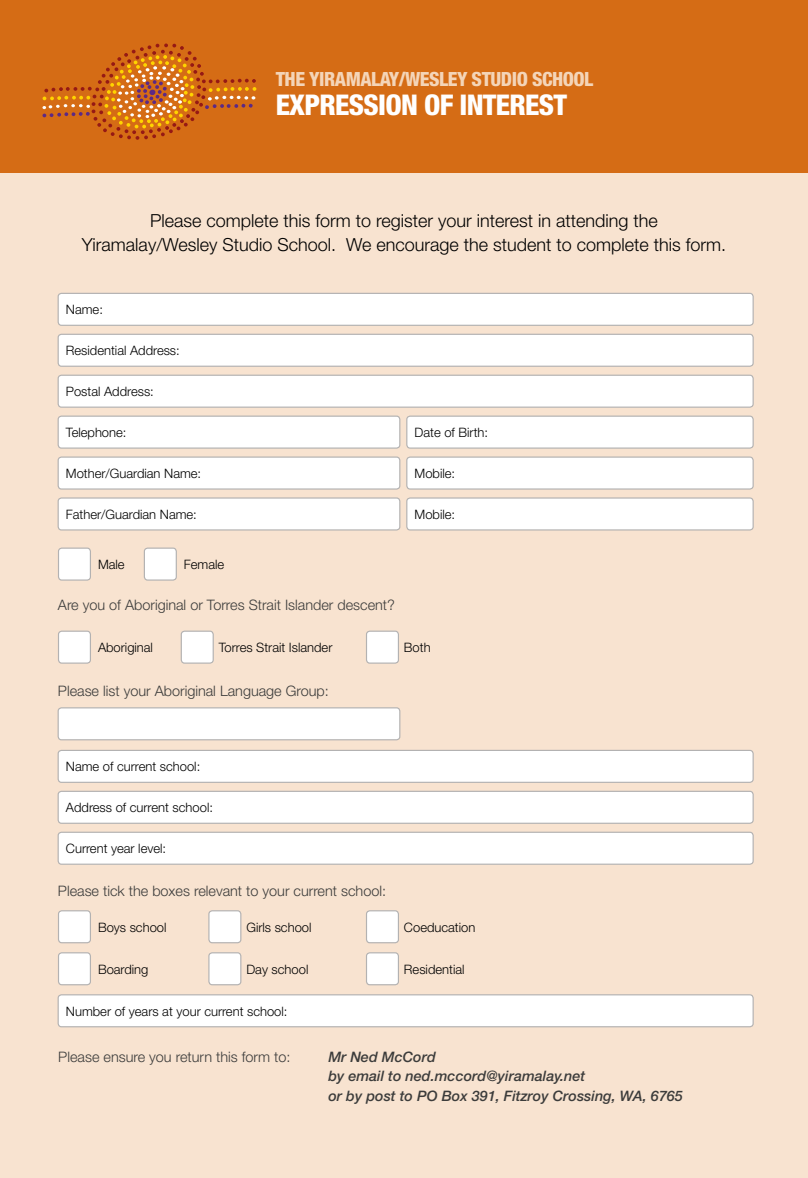
<style>
.page{position:relative;width:808px;height:1178px;background:#f8e3d0}
.page>*{position:absolute;margin:0;border:0;box-sizing:border-box;transform-origin:0 0}
.YM_Page_Heading_Larg{font:800 condensed 28.5px "Helvetica Neue LT Std";letter-spacing:-.025em;color:#fff}
.YM_Page_Heading_Larg-2{font:800 condensed 19.5px "Helvetica Neue LT Std";letter-spacing:-.025em;color:#f4d5b8}
.t1{font:300 18px/23.9px "Helvetica Neue LT Std";color:#000;text-align:center}
.YM_Body_Copy{font:300 14.4px "Helvetica Neue LT Std";color:#3c3c3b}
.YM_Body_Copy-2{font:italic 500 14.4px "Helvetica Neue LT Std";color:#3c3c3b}
.t2{font:300 12.9px "Helvetica Neue LT Std";color:#000}
</style>
<div class="page">
<div style="left:0;top:0;width:808px;height:172px;background:#d56c15"></div>
<svg style="left:42px;top:44px;width:214px;height:96px"></svg>
<div style="left:58px;top:293px;width:695px;height:32px;background:#fff;border-radius:3px"></div>
<div style="left:58px;top:293px;width:696px;height:33px;border:1px solid #b3b2b2;border-radius:3px"></div>
<div style="left:58px;top:334px;width:695px;height:32px;background:#fff;border-radius:3px"></div>
<div style="left:58px;top:334px;width:696px;height:33px;border:1px solid #b3b2b2;border-radius:3px"></div>
<div style="left:58px;top:750px;width:695px;height:32px;background:#fff;border-radius:3px"></div>
<div style="left:58px;top:750px;width:696px;height:33px;border:1px solid #b3b2b2;border-radius:3px"></div>
<div style="left:58px;top:995px;width:695px;height:32px;background:#fff;border-radius:3px"></div>
<div style="left:58px;top:994px;width:696px;height:33px;border:1px solid #b3b2b2;border-radius:3px"></div>
<div style="left:58px;top:375px;width:695px;height:32px;background:#fff;border-radius:3px"></div>
<div style="left:58px;top:375px;width:696px;height:33px;border:1px solid #b3b2b2;border-radius:3px"></div>
<div style="left:58px;top:791px;width:695px;height:32px;background:#fff;border-radius:3px"></div>
<div style="left:58px;top:791px;width:696px;height:33px;border:1px solid #b3b2b2;border-radius:3px"></div>
<div style="left:58px;top:832px;width:695px;height:32px;background:#fff;border-radius:3px"></div>
<div style="left:58px;top:832px;width:696px;height:33px;border:1px solid #b3b2b2;border-radius:3px"></div>
<div style="left:58px;top:416px;width:342px;height:32px;background:#fff;border-radius:3px"></div>
<div style="left:58px;top:415px;width:342px;height:34px;border:1px solid #b3b2b2;border-radius:3px"></div>
<div style="left:58px;top:457px;width:342px;height:32px;background:#fff;border-radius:3px"></div>
<div style="left:58px;top:456px;width:342px;height:34px;border:1px solid #b3b2b2;border-radius:3px"></div>
<div style="left:58px;top:498px;width:342px;height:32px;background:#fff;border-radius:3px"></div>
<div style="left:58px;top:497px;width:342px;height:33px;border:1px solid #b3b2b2;border-radius:3px"></div>
<div style="left:58px;top:708px;width:342px;height:32px;background:#fff;border-radius:3px"></div>
<div style="left:58px;top:707px;width:342px;height:33px;border:1px solid #b3b2b2;border-radius:3px"></div>
<div style="left:407px;top:416px;width:346px;height:32px;background:#fff;border-radius:3px"></div>
<div style="left:406px;top:415px;width:348px;height:34px;border:1px solid #b3b2b2;border-radius:3px"></div>
<div style="left:407px;top:457px;width:346px;height:32px;background:#fff;border-radius:3px"></div>
<div style="left:406px;top:456px;width:348px;height:34px;border:1px solid #b3b2b2;border-radius:3px"></div>
<div style="left:407px;top:498px;width:346px;height:32px;background:#fff;border-radius:3px"></div>
<div style="left:406px;top:497px;width:348px;height:33px;border:1px solid #b3b2b2;border-radius:3px"></div>
<div style="left:58px;top:548px;width:32px;height:32px;background:#fff;border-radius:3px"></div>
<div style="left:58px;top:547px;width:33px;height:34px;border:1px solid #b3b2b2;border-radius:3px"></div>
<div style="left:58px;top:631px;width:32px;height:32px;background:#fff;border-radius:3px"></div>
<div style="left:58px;top:630px;width:33px;height:34px;border:1px solid #b3b2b2;border-radius:3px"></div>
<div style="left:58px;top:911px;width:32px;height:32px;background:#fff;border-radius:3px"></div>
<div style="left:58px;top:910px;width:33px;height:33px;border:1px solid #b3b2b2;border-radius:3px"></div>
<div style="left:58px;top:953px;width:32px;height:32px;background:#fff;border-radius:3px"></div>
<div style="left:58px;top:952px;width:33px;height:33px;border:1px solid #b3b2b2;border-radius:3px"></div>
<div style="left:144px;top:548px;width:32px;height:32px;background:#fff;border-radius:3px"></div>
<div style="left:144px;top:547px;width:33px;height:34px;border:1px solid #b3b2b2;border-radius:3px"></div>
<div style="left:181px;top:631px;width:32px;height:32px;background:#fff;border-radius:3px"></div>
<div style="left:181px;top:630px;width:33px;height:34px;border:1px solid #b3b2b2;border-radius:3px"></div>
<div style="left:209px;top:911px;width:32px;height:32px;background:#fff;border-radius:3px"></div>
<div style="left:208px;top:910px;width:33px;height:33px;border:1px solid #b3b2b2;border-radius:3px"></div>
<div style="left:209px;top:953px;width:32px;height:32px;background:#fff;border-radius:3px"></div>
<div style="left:208px;top:952px;width:33px;height:33px;border:1px solid #b3b2b2;border-radius:3px"></div>
<div style="left:366px;top:631px;width:32px;height:32px;background:#fff;border-radius:3px"></div>
<div style="left:366px;top:630px;width:33px;height:34px;border:1px solid #b3b2b2;border-radius:3px"></div>
<div style="left:366px;top:911px;width:32px;height:32px;background:#fff;border-radius:3px"></div>
<div style="left:366px;top:910px;width:33px;height:33px;border:1px solid #b3b2b2;border-radius:3px"></div>
<div style="left:366px;top:953px;width:32px;height:32px;background:#fff;border-radius:3px"></div>
<div style="left:366px;top:952px;width:33px;height:33px;border:1px solid #b3b2b2;border-radius:3px"></div>
<p class="YM_Page_Heading_Larg-2" style="left:276px;top:67px;width:319px">THE YIRAMALAY/WESLEY STUDIO SCHOOL</p>
<p class="YM_Page_Heading_Larg" style="left:276px;top:87px;width:293px">EXPRESSION OF INTEREST</p>
<p class="t1" style="left:82px;top:208px;width:646px">Please complete this form to register your interest in attending the<br>Yiramalay/Wesley Studio School. We encourage the student to complete this form.</p>
<p class="t2" style="left:66px;top:302px;width:39px">Name:</p>
<p class="t2" style="left:66px;top:342px;width:115px">Residential Address:</p>
<p class="t2" style="left:66px;top:383px;width:89px">Postal Address:</p>
<p class="t2" style="left:66px;top:424px;width:62px">Telephone:</p>
<p class="t2" style="left:66px;top:465px;width:137px">Mother/Guardian Name:</p>
<p class="t2" style="left:66px;top:506px;width:132px">Father/Guardian Name:</p>
<p class="t2" style="left:415px;top:424px;width:75px">Date of Birth:</p>
<p class="t2" style="left:415px;top:465px;width:42px">Mobile:</p>
<p class="t2" style="left:415px;top:506px;width:42px">Mobile:</p>
<p class="t2" style="left:98px;top:556px;width:28px">Male</p>
<p class="t2" style="left:184px;top:556px;width:42px">Female</p>
<p class="YM_Body_Copy" style="left:58px;top:596px;width:338px">Are you of Aboriginal or Torres Strait Islander descent?</p>
<p class="t2" style="left:98px;top:639px;width:57px">Aboriginal</p>
<p class="t2" style="left:219px;top:639px;width:115px">Torres Strait Islander</p>
<p class="t2" style="left:404px;top:639px;width:28px">Both</p>
<p class="YM_Body_Copy" style="left:58px;top:682px;width:272px">Please list your Aboriginal Language Group:</p>
<p class="t2" style="left:66px;top:759px;width:136px">Name of current school:</p>
<p class="t2" style="left:66px;top:799px;width:149px">Address of current school:</p>
<p class="t2" style="left:66px;top:840px;width:102px">Current year level:</p>
<p class="YM_Body_Copy" style="left:58px;top:882px;width:330px">Please tick the boxes relevant to your current school:</p>
<p class="t2" style="left:98px;top:919px;width:70px">Boys school</p>
<p class="t2" style="left:98px;top:961px;width:52px">Boarding</p>
<p class="t2" style="left:246px;top:919px;width:67px">Girls school</p>
<p class="t2" style="left:246px;top:961px;width:63px">Day school</p>
<p class="t2" style="left:66px;top:1003px;width:223px">Number of years at your current school:</p>
<p class="t2" style="left:404px;top:919px;width:73px">Coeducation</p>
<p class="t2" style="left:404px;top:961px;width:62px">Residential</p>
<p class="YM_Body_Copy" style="left:58px;top:1048px;width:234px">Please ensure you return this form to:</p>
<p class="YM_Body_Copy-2" style="left:328px;top:1048px;width:109px">Mr Ned McCord</p>
<p class="YM_Body_Copy-2" style="left:328px;top:1068px;width:259px">by email to ned.mccord@yiramalay.net</p>
<p class="YM_Body_Copy-2" style="left:328px;top:1087px;width:356px">or by post to PO Box 391, Fitzroy Crossing, WA, 6765</p>
</div>
